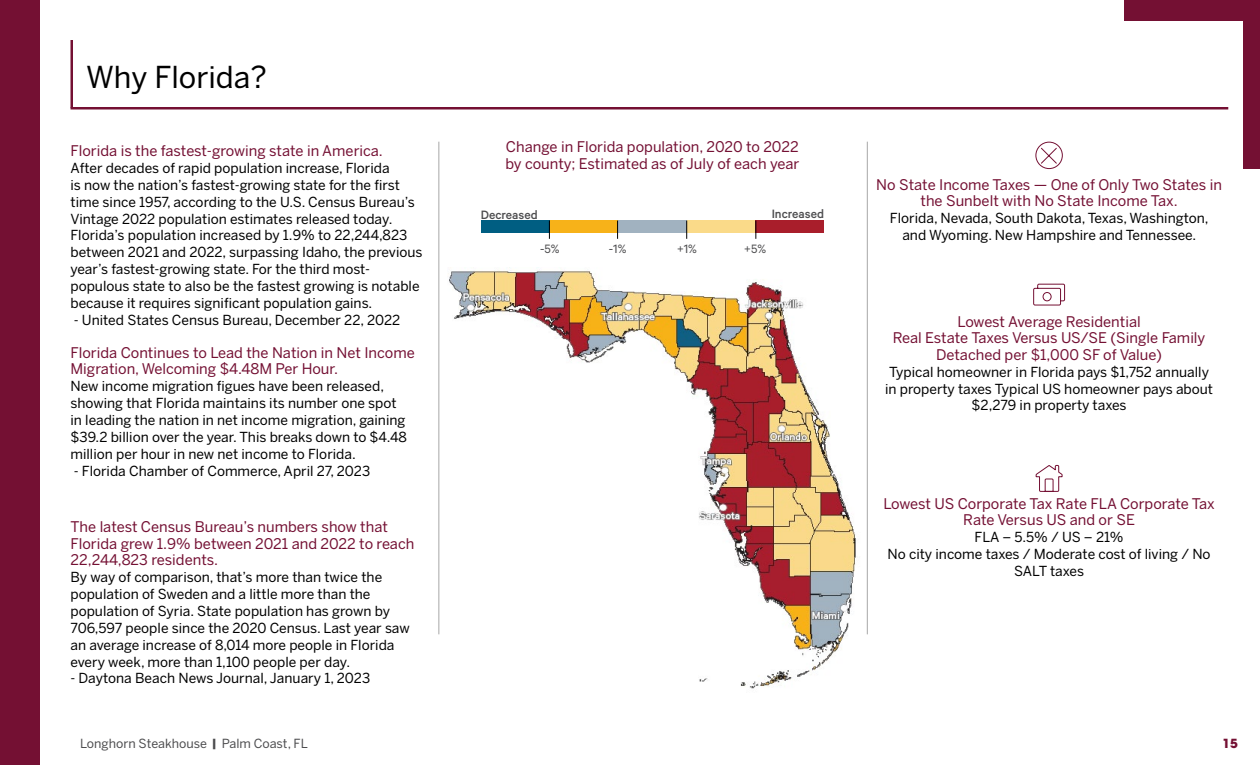
<style>
.page{position:relative;width:1260px;height:765px;background:#fff}
.page>*{position:absolute;margin:0;border:0;box-sizing:border-box;transform-origin:0 0}
.t1{font:30px "Benton Sans";color:#000}
.t2{font:14.62px/16.5px "Benton Sans";color:#741033}
.t3{font:13.75px/16.9px "Benton Sans";color:#000}
.t4{font:500 13.62px "Calibre";color:#4d4d4f}
.t5{font:13.62px "Calibre";color:#4d4d4f}
.t6{font:12.5px "Benton Sans";color:#4d4d4f}
.t7{font:700 12.5px "ITC Avant Garde Pro";color:#741033}
.s1{font-family:"ITC Avant Garde Pro";font-weight:700}
</style>
<div class="page">
<div style="left:0;top:0;width:40px;height:765px;background:#741033"></div>
<hr style="left:71px;top:40px;width:2px;height:68px;background:#741033">
<hr style="left:71px;top:107px;width:1157px;height:2px;background:#741033">
<hr style="left:438px;top:142px;width:1px;height:492px;background:#000">
<svg style="left:1035px;top:141px;width:28px;height:29px"></svg>
<svg style="left:1033px;top:283px;width:33px;height:23px"></svg>
<svg style="left:1035px;top:464px;width:28px;height:28px"></svg>
<hr style="left:867px;top:142px;width:1px;height:492px;background:#000">
<div style="left:481px;top:221px;width:68px;height:12px;background:#005e82"></div>
<div style="left:550px;top:221px;width:69px;height:12px;background:#f7b219"></div>
<div style="left:618px;top:221px;width:69px;height:12px;background:#a1b2c0"></div>
<div style="left:687px;top:221px;width:69px;height:12px;background:#fada89"></div>
<div style="left:755px;top:221px;width:69px;height:12px;background:#a91e2b"></div>
<svg style="left:549px;top:221px;width:1px;height:18px"></svg>
<svg style="left:617px;top:221px;width:1px;height:18px"></svg>
<svg style="left:686px;top:221px;width:1px;height:18px"></svg>
<svg style="left:755px;top:221px;width:1px;height:18px"></svg>
<img style="left:449px;top:271px;width:407px;height:418px">
<div style="left:1244px;top:1px;width:16px;height:168px;background:#741033"></div>
<div style="left:1125px;top:0;width:135px;height:20px;background:#741033"></div>
<h1 class="t1" style="left:86px;top:59px;width:182px">Why Florida?</h1>
<p class="t2" style="left:71px;top:142px;width:314px">Florida is the fastest-growing state in America.</p>
<p class="t3" style="left:71px;top:159px;width:354px">After decades of rapid population increase, Florida<br>is now the nation’s fastest-growing state for the first time since 1957, according to the U.S. Census Bureau’s Vintage 2022 population estimates released today.<br>Florida’s population increased by 1.9% to 22,244,823 between 2021 and 2022, surpassing Idaho, the previous year’s fastest-growing state. For the third most&shy;populous state to also be the fastest growing is notable because it requires significant population gains.</p>
<p class="t3" style="left:74px;top:311px;width:328px">- United States Census Bureau, December 22, 2022</p>
<p class="t2" style="left:71px;top:344px;width:346px">Florida Continues to Lead the Nation in Net Income<br>Migration, Welcoming $4.48M Per Hour.</p>
<p class="t3" style="left:71px;top:378px;width:338px">New income migration figues have been released, showing that Florida maintains its number one spot in leading the nation in net income migration, gaining $39.2 billion over the year. This breaks down to $4.48 million per hour in new net income to Florida.</p>
<p class="t3" style="left:74px;top:462px;width:298px">- Florida Chamber of Commerce, April 27, 2023</p>
<p class="t2" style="left:71px;top:518px;width:345px">The latest Census Bureau’s numbers show that<br>Florida grew 1.9% between 2021 and 2022 to reach<br>22,244,823 residents.</p>
<p class="t3" style="left:71px;top:569px;width:341px">By way of comparison, that’s more than twice the population of Sweden and a little more than the population of Syria. State population has grown by 706,597 people since the 2020 Census. Last year saw an average increase of 8,014 more people in Florida every week, more than 1,100 people per day.</p>
<p class="t3" style="left:71px;top:670px;width:301px">- Daytona Beach News Journal, January 1, 2023</p>
<p class="t6" style="left:80px;top:736px;width:229px">Longhorn Steakhouse <span class="s1">|</span> Palm Coast, FL</p>
<p class="t2" style="left:505px;top:139px;width:295px">Change in Florida population, 2020 to 2022 by county; Estimated as of July of each year</p>
<p class="t4" style="left:481px;top:207px;width:59px">Decreased</p>
<p class="t4" style="left:772px;top:206px;width:54px">Increased</p>
<p class="t5" style="left:540px;top:241px;width:21px">-5%</p>
<p class="t5" style="left:609px;top:241px;width:19px">-1%</p>
<p class="t5" style="left:677px;top:241px;width:22px">+1%</p>
<p class="t5" style="left:744px;top:241px;width:24px">+5%</p>
<p class="t2" style="left:876px;top:176px;width:347px;text-align:center">No State Income Taxes — One of Only Two States in the Sunbelt with No State Income Tax.</p>
<p class="t3" style="left:890px;top:209px;width:320px;text-align:center">Florida, Nevada, South Dakota, Texas, Washington, and Wyoming. New Hampshire and Tennessee.</p>
<p class="t2" style="left:893px;top:313px;width:314px;text-align:center">Lowest Average Residential<br>Real Estate Taxes Versus US/SE (Single Family<br>Detached per $1,000 SF of Value)</p>
<p class="t3" style="left:885px;top:363px;width:330px;text-align:center">Typical homeowner in Florida pays $1,752 annually in property taxes Typical US homeowner pays about $2,279 in property taxes</p>
<p class="t2" style="left:883px;top:495px;width:333px;text-align:center">Lowest US Corporate Tax Rate FLA Corporate Tax<br>Rate Versus US and or SE</p>
<p class="t3" style="left:888px;top:529px;width:325px;text-align:center">FLA – 5.5% / US – 21%<br>No city income taxes / Moderate cost of living / No<br>SALT taxes</p>
<p class="t7" style="left:1222px;top:735px;width:17px">15</p>
</div>
